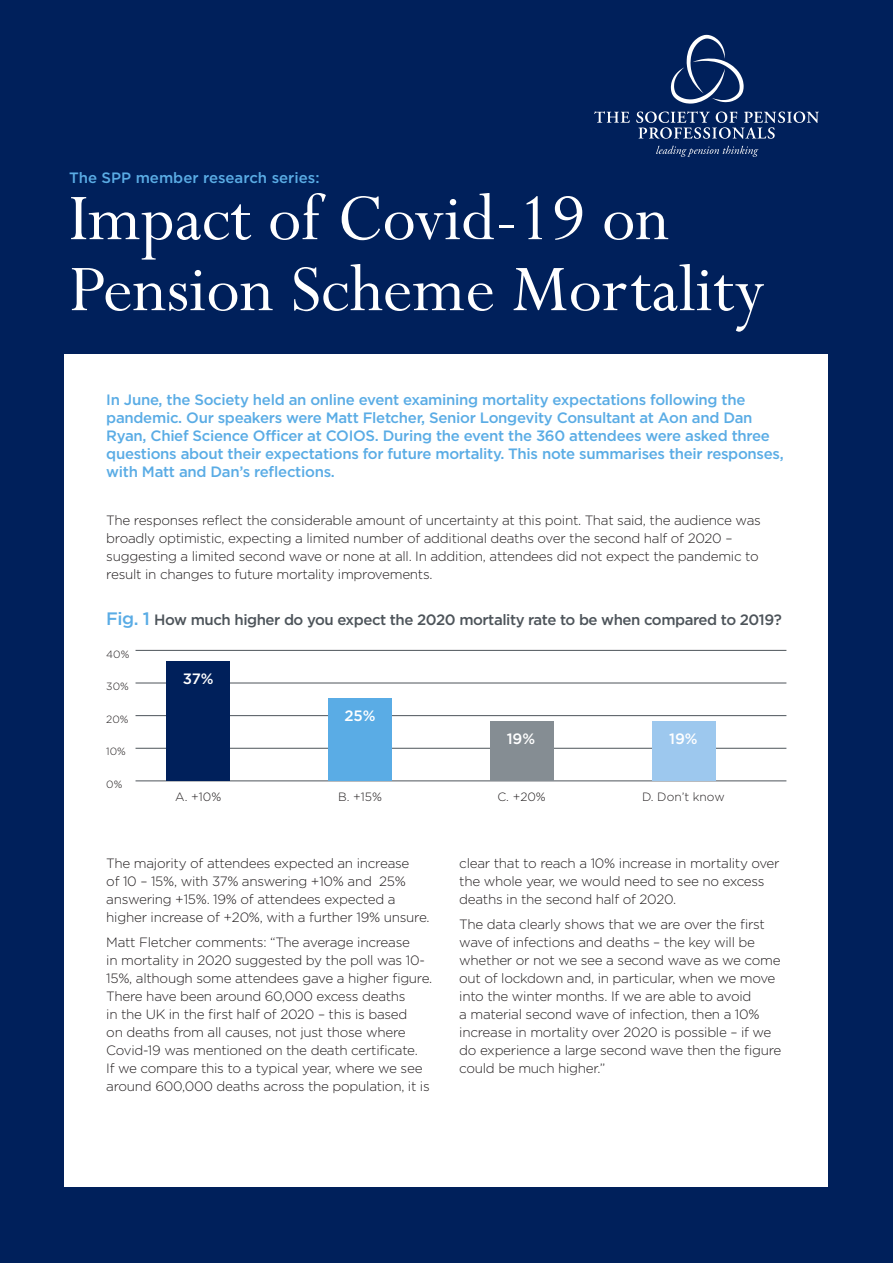
<style>
.page{position:relative;width:893px;height:1263px;background:#00205b}
.page>*{position:absolute;margin:0;border:0;box-sizing:border-box;transform-origin:0 0}
.Heading_level_A{font:73.5px/70.9px "Perpetua";color:#fff}
.Intro{font:500 15px/18px "Gotham";letter-spacing:-.02em;color:#5aace5}
.Intro-2{font:500 15px "Gotham";letter-spacing:-.03em;color:#4d545a}
.Intro-3{font:500 15px "Gotham";color:#5aace5}
.Intro-4{font:500 15px "Gotham";color:#fff}
.Body_copy{font:300 13.5px/18px "Gotham";letter-spacing:-.02em;color:#231f20}
.Body_copy-2{font:300 12px "Gotham";color:#231f20}
.Body_copy-3{font:300 10.5px "Gotham";color:#231f20}
.s1{font-size:18px;color:#5aace5}
</style>
<div class="page">
<div style="left:65px;top:355px;width:763px;height:832px;background:#fff"></div>
<svg style="left:594px;top:111px;width:36px;height:12px"></svg>
<svg style="left:636px;top:111px;width:183px;height:28px"></svg>
<svg style="left:671px;top:35px;width:73px;height:69px"></svg>
<svg style="left:656px;top:146px;width:102px;height:11px"></svg>
<hr style="left:136px;top:683px;width:650px;height:1px;background:#4d545a">
<hr style="left:136px;top:650px;width:650px;height:1px;background:#4d545a">
<hr style="left:136px;top:715px;width:650px;height:1px;background:#4d545a">
<hr style="left:136px;top:748px;width:650px;height:1px;background:#4d545a">
<hr style="left:136px;top:781px;width:650px;height:1px;background:#4d545a">
<div style="left:166px;top:661px;width:64px;height:120px;background:#00205b"></div>
<div style="left:328px;top:698px;width:64px;height:83px;background:#5aace5"></div>
<div style="left:490px;top:721px;width:63px;height:60px;background:#858d93"></div>
<div style="left:652px;top:721px;width:63px;height:60px;background:#9dc8ee"></div>
<p class="Intro-3" style="left:69px;top:169px;width:252px">The SPP member research series:</p>
<p class="Heading_level_A" style="left:69px;top:181px;width:697px">Impact of Covid-19 on<br>Pension Scheme Mortality</p>
<p class="Intro" style="left:106px;top:391px;width:679px">In June, the Society held an online event examining mortality expectations following the pandemic. Our speakers were Matt Fletcher, Senior Longevity Consultant at Aon and Dan Ryan, Chief Science Officer at COIOS. During the event the 360 attendees were asked three questions about their expectations for future mortality. This note summarises their responses, with Matt and Dan’s reflections.</p>
<p class="Body_copy" style="left:106px;top:511px;width:656px">The responses reflect the considerable amount of uncertainty at this point. That said, the audience was broadly optimistic, expecting a limited number of additional deaths over the second half of 2020 – suggesting a limited second wave or none at all. In addition, attendees did not expect the pandemic to result in changes to future mortality improvements.</p>
<p class="Intro-2" style="left:106px;top:611px;width:677px"><span class="s1">Fig. 1</span> How much higher do you expect the 2020 mortality rate to be when compared to 2019?</p>
<p class="Body_copy-3" style="left:106px;top:648px;width:25px">40%</p>
<p class="Body_copy-3" style="left:106px;top:681px;width:24px">30%</p>
<p class="Body_copy-3" style="left:106px;top:713px;width:24px">20%</p>
<p class="Body_copy-3" style="left:106px;top:746px;width:21px">10%</p>
<p class="Body_copy-3" style="left:106px;top:779px;width:18px">0%</p>
<p class="Body_copy-2" style="left:175px;top:790px;width:47px">A. +10%</p>
<p class="Intro-4" style="left:183px;top:670px;width:32px">37%</p>
<p class="Intro-4" style="left:344px;top:707px;width:33px">25%</p>
<p class="Intro-4" style="left:507px;top:730px;width:30px">19%</p>
<p class="Intro-4" style="left:669px;top:730px;width:30px">19%</p>
<p class="Body_copy-2" style="left:642px;top:790px;width:84px">D. Don’t know</p>
<p class="Body_copy-2" style="left:497px;top:790px;width:50px">C. +20%</p>
<p class="Body_copy-2" style="left:338px;top:790px;width:45px">B. +15%</p>
<p class="Body_copy" style="left:106px;top:854px;width:325px">The majority of attendees expected an increase<br>of 10 – 15%, with 37% answering +10% and 25% answering +15%. 19% of attendees expected a higher increase of +20%, with a further 19% unsure.</p>
<p class="Body_copy" style="left:106px;top:932px;width:328px">Matt Fletcher comments: “The average increase<br>in mortality in 2020 suggested by the poll was 10- 15%, although some attendees gave a higher figure.<br>There have been around 60,000 excess deaths<br>in the UK in the first half of 2020 – this is based<br>on deaths from all causes, not just those where Covid-19 was mentioned on the death certificate.<br>If we compare this to a typical year, where we see around 600,000 deaths across the population, it is</p>
<p class="Body_copy" style="left:459px;top:854px;width:322px">clear that to reach a 10% increase in mortality over the whole year, we would need to see no excess deaths in the second half of 2020.</p>
<p class="Body_copy" style="left:459px;top:914px;width:324px">The data clearly shows that we are over the first wave of infections and deaths – the key will be whether or not we see a second wave as we come out of lockdown and, in particular, when we move into the winter months. If we are able to avoid<br>a material second wave of infection, then a 10% increase in mortality over 2020 is possible – if we do experience a large second wave then the figure could be much higher.”</p>
</div>
